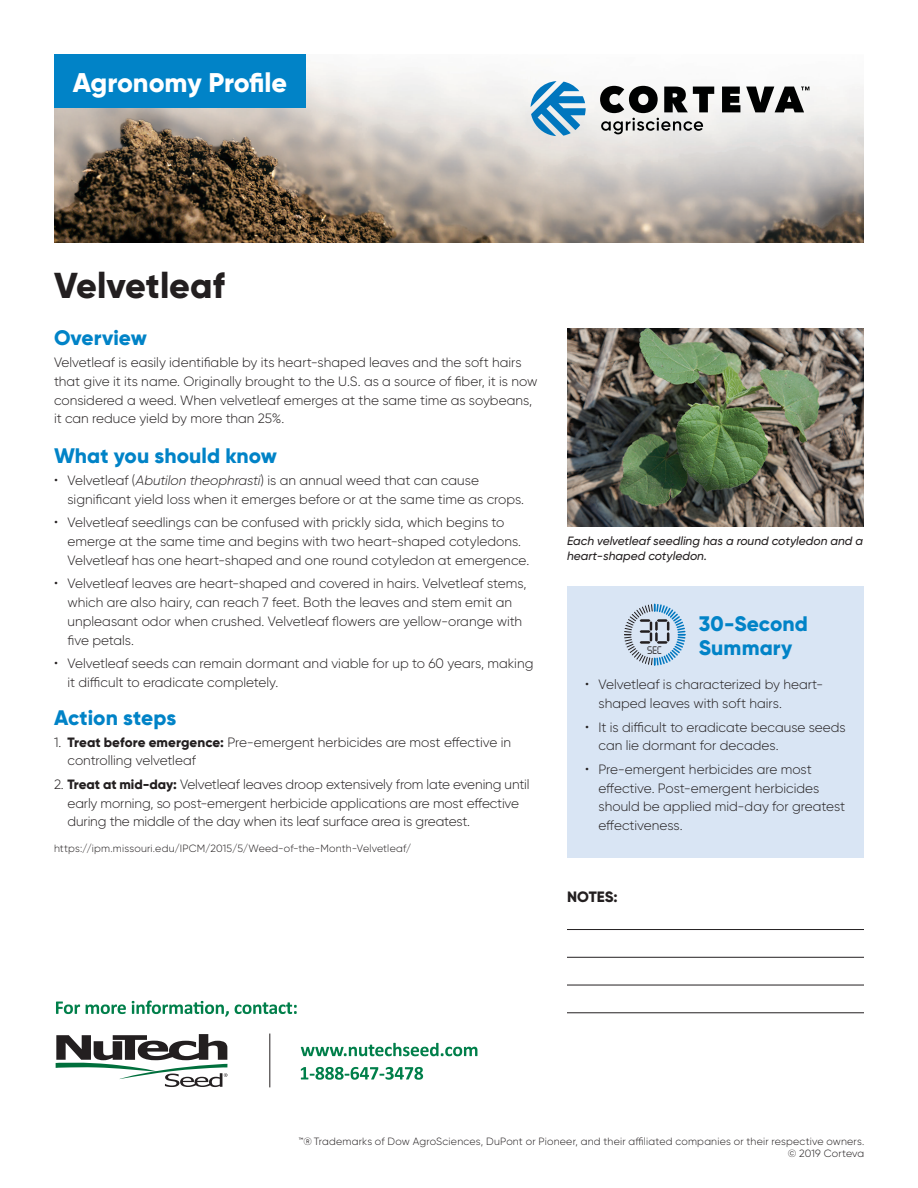
<style>
.page{position:relative;width:918px;height:1188px;background:#fff}
.page>*{position:absolute;margin:0;border:0;box-sizing:border-box;transform-origin:0 0}
.t1{font:800 36px "Gilroy";color:#231f20}
.t2{font:800 27px "Gilroy";letter-spacing:-.01em;color:#fff}
.t3{font:800 21px/24px "Gilroy";letter-spacing:.005em;color:#0183c7}
.t4{font:800 15px "Gilroy";color:#231f20}
.t5{font:300 13.5px/18.8px "Gilroy";color:#231f20}
.t6{font:italic 500 12px/15px "Gilroy";color:#231f20}
.t7{font:300 10.5px/12px "Gilroy";letter-spacing:.02em;color:#231f20;text-align:right}
.t8{font:9.6px "Digital ICG";color:#231f20}
.s1{font-size:14.25px}
.s2{font-style:italic}
.s3{font-weight:800}
</style>
<div class="page">
<hr style="left:567px;top:929px;width:297px;height:1px;background:#231f20">
<hr style="left:567px;top:957px;width:297px;height:1px;background:#231f20">
<hr style="left:567px;top:985px;width:297px;height:1px;background:#231f20">
<hr style="left:567px;top:1012px;width:297px;height:1px;background:#231f20">
<div style="left:567px;top:586px;width:297px;height:272px;background:#d9e5f4"></div>
<svg style="left:624px;top:604px;width:62px;height:62px"></svg>
<img style="left:567px;top:329px;width:297px;height:197px">
<svg style="left:301px;top:1043px;width:176px;height:13px"></svg>
<svg style="left:301px;top:1067px;width:122px;height:13px"></svg>
<svg style="left:56px;top:1001px;width:241px;height:16px"></svg>
<hr style="left:269px;top:1034px;width:1px;height:53px;background:#231f20">
<svg style="left:56px;top:1034px;width:171px;height:53px"></svg>
<img style="left:54px;top:67px;width:810px;height:176px">
<div style="left:54px;top:54px;width:252px;height:54px;background:#0183c7"></div>
<svg style="left:531px;top:81px;width:55px;height:55px"></svg>
<svg style="left:722px;top:87px;width:18px;height:25px"></svg>
<svg style="left:746px;top:87px;width:63px;height:25px"></svg>
<svg style="left:600px;top:86px;width:114px;height:48px"></svg>
<h2 class="t2" style="left:73px;top:65px;width:216px">Agronomy Profile</h2>
<h1 class="t1" style="left:54px;top:263px;width:172px">Velvetleaf</h1>
<h3 class="t3" style="left:54px;top:326px;width:94px">Overview</h3>
<p class="t5" style="left:54px;top:353px;width:485px">Velvetleaf is easily identifiable by its heart-shaped leaves and the soft hairs that give it its name. Originally brought to the U.S. as a source of fiber, it is now considered a weed. When velvetleaf emerges at the same time as soybeans, it can reduce yield by more than 25%.</p>
<h3 class="t3" style="left:54px;top:444px;width:225px">What you should know</h3>
<p class="t5" style="left:68px;top:471px;width:458px;text-indent:-14px"><span class="s1">•</span> Velvetleaf (<span class="s2">Abutilon theophrasti</span>) is an annual weed that can cause significant yield loss when it emerges before or at the same time as crops.</p>
<p class="t5" style="left:68px;top:513px;width:463px;text-indent:-14px"><span class="s1">•</span> Velvetleaf seedlings can be confused with prickly sida, which begins to emerge at the same time and begins with two heart-shaped cotyledons.<br>Velvetleaf has one heart-shaped and one round cotyledon at emergence.</p>
<p class="t5" style="left:68px;top:574px;width:461px;text-indent:-14px"><span class="s1">•</span> Velvetleaf leaves are heart-shaped and covered in hairs. Velvetleaf stems, which are also hairy, can reach 7 feet. Both the leaves and stem emit an unpleasant odor when crushed. Velvetleaf flowers are yellow-orange with five petals.</p>
<p class="t5" style="left:68px;top:654px;width:467px;text-indent:-14px"><span class="s1">•</span> Velvetleaf seeds can remain dormant and viable for up to 60 years, making it difficult to eradicate completely.</p>
<h3 class="t3" style="left:54px;top:705px;width:124px">Action steps</h3>
<p class="t5" style="left:68px;top:732px;width:445px;text-indent:-14px">1. <span class="s3">Treat before emergence:</span> Pre-emergent herbicides are most effective in controlling velvetleaf</p>
<p class="t5" style="left:68px;top:775px;width:464px;text-indent:-14px">2. <span class="s3">Treat at mid-day:</span> Velvetleaf leaves droop extensively from late evening until early morning, so post-emergent herbicide applications are most effective during the middle of the day when its leaf surface area is greatest.</p>
<p class="t7" style="left:54px;top:842px;width:359px">https://ipm.missouri.edu/IPCM/2015/5/Weed-of-the-Month-Velvetleaf/</p>
<p class="t6" style="left:567px;top:534px;width:298px">Each velvetleaf seedling has a round cotyledon and a heart-shaped cotyledon.</p>
<p class="t8" style="left:647px;top:644px;width:17px">SEC</p>
<h3 class="t3" style="left:699px;top:612px;width:111px">30-Second<br>Summary</h3>
<p class="t5" style="left:598px;top:675px;width:226px;text-indent:-14px"><span class="s1">•</span> Velvetleaf is characterized by heart&shy;shaped leaves with soft hairs.</p>
<p class="t5" style="left:598px;top:717px;width:249px;text-indent:-14px"><span class="s1">•</span> It is difficult to eradicate because seeds can lie dormant for decades.</p>
<p class="t5" style="left:598px;top:760px;width:248px;text-indent:-14px"><span class="s1">•</span> Pre-emergent herbicides are most effective. Post-emergent herbicides should be applied mid-day for greatest effectiveness.</p>
<p class="t4" style="left:567px;top:887px;width:52px">NOTES:</p>
<p class="t7" style="left:298px;top:1135px;width:567px">™® Trademarks of Dow AgroSciences, DuPont or Pioneer, and their affiliated companies or their respective owners. © 2019 Corteva</p>
</div>
